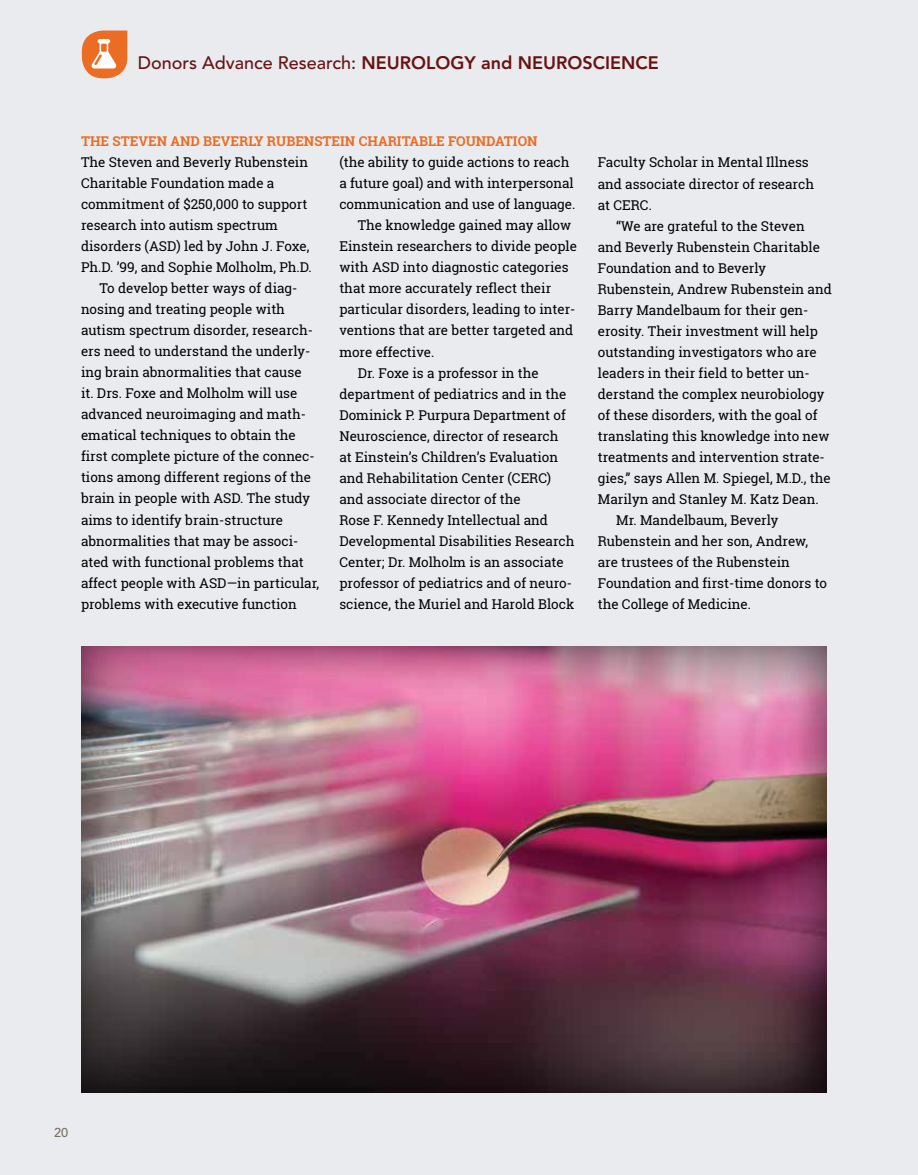
<style>
.page{position:relative;width:918px;height:1175px;background:#fff}
.page>*{position:absolute;margin:0;border:0;box-sizing:border-box;transform-origin:0 0}
.t1{font:800 18px "Avenir";color:#691212}
.t2{font:13.5px/21px "Roboto Slab";color:#000}
.t3{font:700 13.5px "Roboto Slab";color:#eb6d24}
.t4{font:500 12.75px "Avenir";color:#78715f}
.s1{font-weight:500}
</style>
<div class="page">
<div style="left:0;top:0;width:918px;height:1174px;background:#e9ebee"></div>
<div style="left:79px;top:644px;width:747px;height:449px;background:#000;opacity:.62"></div>
<svg style="left:82px;top:31px;width:45px;height:47px;background:#ee935f"></svg>
<h1 class="t1" style="left:138px;top:52px;width:520px"><span class="s1">Donors Advance Research:</span> NEU ROLOGY AND NEU ROSCIENCE</h1>
<p class="t3" style="left:81px;top:132px;width:458px">THE STEVEN AND BEVERLY RUBENSTEIN CHARITABLE FOUNDATION</p>
<p class="t2" style="left:81px;top:152px;width:229px">The Steven and Beverly Rubenstein</p>
<p class="t2" style="left:81px;top:173px;width:195px">Charitable Foundation made a</p>
<p class="t2" style="left:81px;top:194px;width:228px">commitment of $250,000 to support</p>
<p class="t2" style="left:81px;top:215px;width:199px">research into autism spectrum</p>
<p class="t2" style="left:81px;top:236px;width:230px">disorders (ASD) led by John J. Foxe,</p>
<p class="t2" style="left:81px;top:257px;width:232px">Ph.D. ’99, and Sophie Molholm, Ph.D.</p>
<p class="t2" style="left:99px;top:278px;width:200px">To develop better ways of diag-</p>
<p class="t2" style="left:81px;top:299px;width:205px">nosing and treating people with</p>
<p class="t2" style="left:81px;top:320px;width:234px">autism spectrum disorder, research-</p>
<p class="t2" style="left:81px;top:341px;width:231px">ers need to understand the underly-</p>
<p class="t2" style="left:81px;top:362px;width:222px">ing brain abnormalities that cause</p>
<p class="t2" style="left:81px;top:383px;width:218px">it. Drs. Foxe and Molholm will use</p>
<p class="t2" style="left:81px;top:404px;width:227px">advanced neuroimaging and math-</p>
<p class="t2" style="left:81px;top:425px;width:216px">ematical techniques to obtain the</p>
<p class="t2" style="left:81px;top:446px;width:235px">first complete picture of the connec-</p>
<p class="t2" style="left:81px;top:467px;width:232px">tions among different regions of the</p>
<p class="t2" style="left:81px;top:488px;width:231px">brain in people with ASD. The study</p>
<p class="t2" style="left:81px;top:509px;width:204px">aims to identify brain-structure</p>
<p class="t2" style="left:81px;top:530px;width:219px">abnormalities that may be associ-</p>
<p class="t2" style="left:81px;top:551px;width:224px">ated with functional problems that</p>
<p class="t2" style="left:81px;top:572px;width:240px">affect people with ASD—in particular,</p>
<p class="t2" style="left:81px;top:593px;width:217px">problems with executive function</p>
<p class="t2" style="left:339px;top:152px;width:232px">(the ability to guide actions to reach</p>
<p class="t2" style="left:339px;top:173px;width:236px">a future goal) and with interpersonal</p>
<p class="t2" style="left:339px;top:194px;width:238px">communication and use of language.</p>
<p class="t2" style="left:358px;top:215px;width:215px">The knowledge gained may allow</p>
<p class="t2" style="left:339px;top:236px;width:239px">Einstein researchers to divide people</p>
<p class="t2" style="left:339px;top:257px;width:231px">with ASD into diagnostic categories</p>
<p class="t2" style="left:339px;top:278px;width:213px">that more accurately reflect their</p>
<p class="t2" style="left:339px;top:299px;width:238px">particular disorders, leading to inter-</p>
<p class="t2" style="left:339px;top:320px;width:235px">ventions that are better targeted and</p>
<p class="t2" style="left:339px;top:341px;width:96px">more effective.</p>
<p class="t2" style="left:358px;top:362px;width:182px">Dr. Foxe is a professor in the</p>
<p class="t2" style="left:339px;top:383px;width:229px">department of pediatrics and in the</p>
<p class="t2" style="left:339px;top:404px;width:228px">Dominick P. Purpura Department of</p>
<p class="t2" style="left:339px;top:425px;width:221px">Neuroscience, director of research</p>
<p class="t2" style="left:339px;top:446px;width:220px">at Einstein’s Children’s Evaluation</p>
<p class="t2" style="left:339px;top:467px;width:213px">and Rehabilitation Center (CERC)</p>
<p class="t2" style="left:339px;top:488px;width:183px">and associate director of the</p>
<p class="t2" style="left:339px;top:509px;width:210px">Rose F. Kennedy Intellectual and</p>
<p class="t2" style="left:339px;top:530px;width:237px">Developmental Disabilities Research</p>
<p class="t2" style="left:339px;top:551px;width:226px">Center; Dr. Molholm is an associate</p>
<p class="t2" style="left:339px;top:572px;width:234px">professor of pediatrics and of neuro-</p>
<p class="t2" style="left:339px;top:593px;width:236px">science, the Muriel and Harold Block</p>
<p class="t2" style="left:598px;top:152px;width:218px">Faculty Scholar in Mental Illness and associate director of research at CERC.</p>
<p class="t2" style="left:616px;top:215px;width:190px">“We are grateful to the Steven</p>
<p class="t2" style="left:598px;top:236px;width:224px">and Beverly Rubenstein Charitable</p>
<p class="t2" style="left:598px;top:257px;width:170px">Foundation and to Beverly</p>
<p class="t2" style="left:598px;top:278px;width:235px">Rubenstein, Andrew Rubenstein and</p>
<p class="t2" style="left:598px;top:299px;width:212px">Barry Mandelbaum for their gen-</p>
<p class="t2" style="left:598px;top:320px;width:222px">erosity. Their investment will help</p>
<p class="t2" style="left:598px;top:341px;width:221px">outstanding investigators who are</p>
<p class="t2" style="left:598px;top:362px;width:214px">leaders in their field to better un-</p>
<p class="t2" style="left:598px;top:383px;width:228px">derstand the complex neurobiology</p>
<p class="t2" style="left:598px;top:404px;width:221px">of these disorders, with the goal of</p>
<p class="t2" style="left:598px;top:425px;width:233px">translating this knowledge into new</p>
<p class="t2" style="left:598px;top:446px;width:229px">treatments and intervention strate-</p>
<p class="t2" style="left:598px;top:467px;width:234px">gies,” says Allen M. Spiegel, M.D., the</p>
<p class="t2" style="left:598px;top:488px;width:222px">Marilyn and Stanley M. Katz Dean.</p>
<p class="t2" style="left:616px;top:509px;width:164px">Mr. Mandelbaum, Beverly</p>
<p class="t2" style="left:598px;top:530px;width:212px">Rubenstein and her son, Andrew,</p>
<p class="t2" style="left:598px;top:551px;width:194px">are trustees of the Rubenstein</p>
<p class="t2" style="left:598px;top:572px;width:231px">Foundation and first-time donors to</p>
<p class="t2" style="left:598px;top:593px;width:155px">the College of Medicine.</p>
<p class="t4" style="left:54px;top:1125px;width:16px">20</p>
</div>
